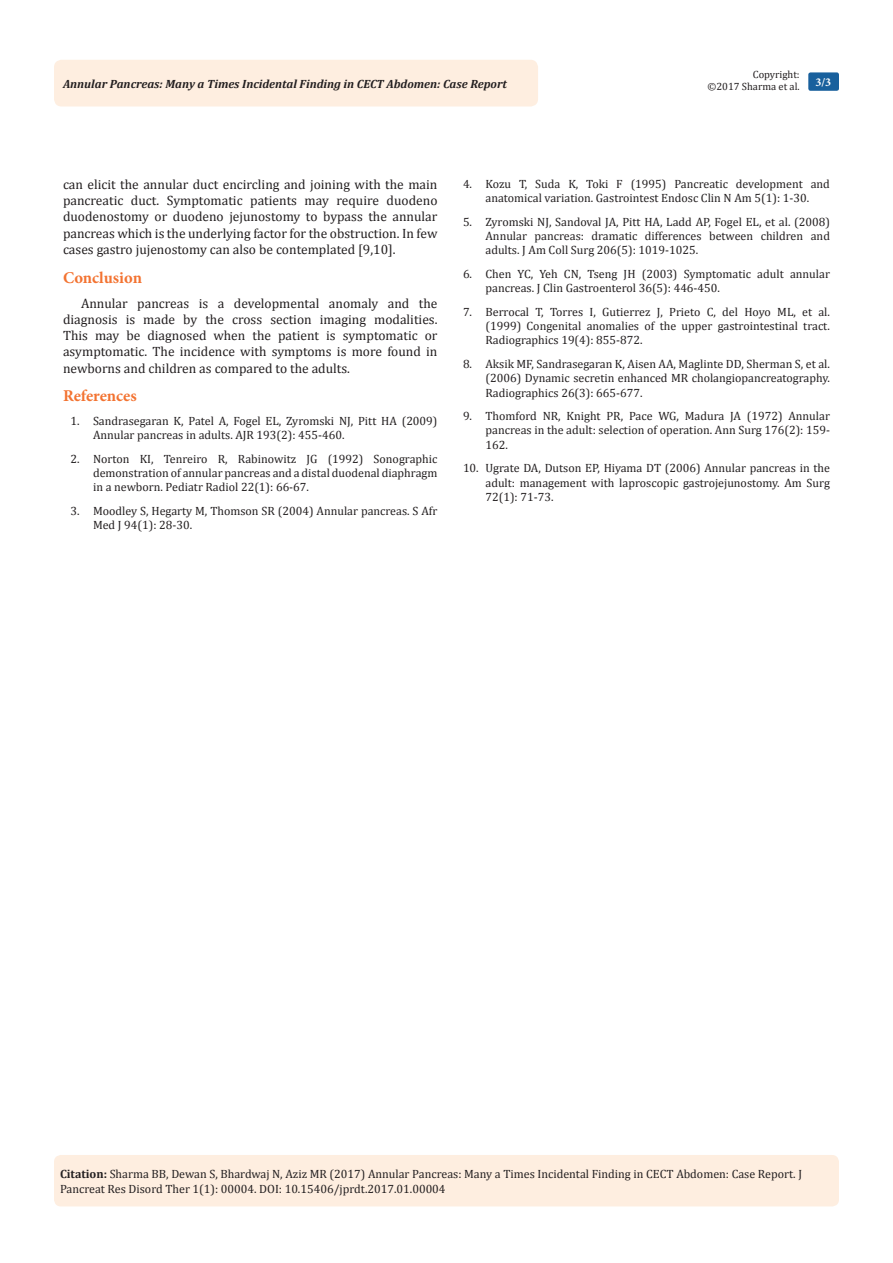
<style>
.page{position:relative;width:893px;height:1263px;background:#fff}
.page>*{position:absolute;margin:0;border:0;box-sizing:border-box;transform-origin:0 0}
.List_Paragraph{font:700 16.5px "Minion Pro";letter-spacing:-.005em;color:#f37331}
.t1{font:13.5px/16.2px "Cambria";color:#231f20;text-align:justify}
.Citation{font:12px/14.4px "Cambria";color:#231f20;text-align:justify}
.t2{font:italic 700 12px "Cambria";color:#231f20}
.t3{font:700 12px "Minion Pro";color:#fff}
.t4{font:10.5px/12.6px "Cambria";color:#231f20;text-align:right}
.s1{font-weight:700}
</style>
<div class="page">
<div style="left:54px;top:1155px;width:785px;height:51px;background:#feeee0;border-radius:7px"></div>
<div style="left:54px;top:60px;width:484px;height:46px;background:#feeee0;border-radius:8px"></div>
<div style="left:808px;top:72px;width:31px;height:19px;background:#18609d;border-radius:2px"></div>
<p class="t4" style="left:707px;top:68px;width:94px">Copyright:<br>©2017 Sharma et al.</p>
<p class="t2" style="left:63px;top:75px;width:445px">Annular Pancreas: Many a Times Incidental Finding in CECT Abdomen: Case Report</p>
<p class="t3" style="left:815px;top:74px;width:17px">3/3</p>
<p class="t1" style="left:63px;top:176px;width:376px">can elicit the annular duct encircling and joining with the main pancreatic duct. Symptomatic patients may require duodeno duodenostomy or duodeno jejunostomy to bypass the annular pancreas which is the underlying factor for the obstruction. In few cases gastro jujenostomy can also be contemplated [9,10].</p>
<p class="List_Paragraph" style="left:63px;top:266px;width:81px">Conclusion</p>
<p class="t1" style="left:63px;top:295px;width:376px;text-indent:18px">Annular pancreas is a developmental anomaly and the diagnosis is made by the cross section imaging modalities.<br>This may be diagnosed when the patient is symptomatic or asymptomatic. The incidence with symptoms is more found in newborns and children as compared to the adults.</p>
<p class="List_Paragraph" style="left:63px;top:385px;width:75px">References</p>
<p class="Citation" style="left:93px;top:413px;width:346px;text-indent:-22px">1. Sandrasegaran K, Patel A, Fogel EL, Zyromski NJ, Pitt HA (2009)<br>Annular pancreas in adults. AJR 193(2): 455-460.</p>
<p class="Citation" style="left:93px;top:451px;width:346px;text-indent:-22px">2. Norton KI, Tenreiro R, Rabinowitz JG (1992) Sonographic demonstration of annular pancreas and a distal duodenal diaphragm in a newborn. Pediatr Radiol 22(1): 66-67.</p>
<p class="Citation" style="left:93px;top:503px;width:346px;text-indent:-22px">3. Moodley S, Hegarty M, Thomson SR (2004) Annular pancreas. S Afr<br>Med J 94(1): 28-30.</p>
<p class="Citation" style="left:463px;top:176px;width:368px;text-align:center">4. Kozu T, Suda K, Toki F (1995) Pancreatic development and anatomical variation. Gastrointest Endosc Clin N Am 5(1): 1-30.</p>
<p class="Citation" style="left:485px;top:214px;width:346px;text-indent:-22px">5. Zyromski NJ, Sandoval JA, Pitt HA, Ladd AP, Fogel EL, et al. (2008)<br>Annular pancreas: dramatic differences between children and adults. J Am Coll Surg 206(5): 1019-1025.</p>
<p class="Citation" style="left:485px;top:266px;width:346px;text-indent:-22px">6. Chen YC, Yeh CN, Tseng JH (2003) Symptomatic adult annular pancreas. J Clin Gastroenterol 36(5): 446-450.</p>
<p class="Citation" style="left:485px;top:304px;width:346px;text-indent:-22px">7. Berrocal T, Torres I, Gutierrez J, Prieto C, del Hoyo ML, et al. (1999) Congenital anomalies of the upper gastrointestinal tract.<br>Radiographics 19(4): 855-872.</p>
<p class="Citation" style="left:485px;top:356px;width:346px;text-indent:-22px">8. Aksik MF, Sandrasegaran K, Aisen AA, Maglinte DD, Sherman S, et al. (2006) Dynamic secretin enhanced MR cholangiopancreatography.<br>Radiographics 26(3): 665-677.</p>
<p class="Citation" style="left:485px;top:409px;width:346px;text-indent:-22px">9. Thomford NR, Knight PR, Pace WG, Madura JA (1972) Annular pancreas in the adult: selection of operation. Ann Surg 176(2): 159- 162.</p>
<p class="Citation" style="left:485px;top:461px;width:346px;text-indent:-22px">10. Ugrate DA, Dutson EP, Hiyama DT (2006) Annular pancreas in the adult: management with laproscopic gastrojejunostomy. Am Surg 72(1): 71-73.</p>
<p class="Citation" style="left:60px;top:1167px;width:744px"><span class="s1">Citation:</span> Sharma BB, Dewan S, Bhardwaj N, Aziz MR (2017) Annular Pancreas: Many a Times Incidental Finding in CECT Abdomen: Case Report. J<br>Pancreat Res Disord Ther 1(1): 00004. DOI: 10.15406/jprdt.2017.01.00004</p>
</div>
